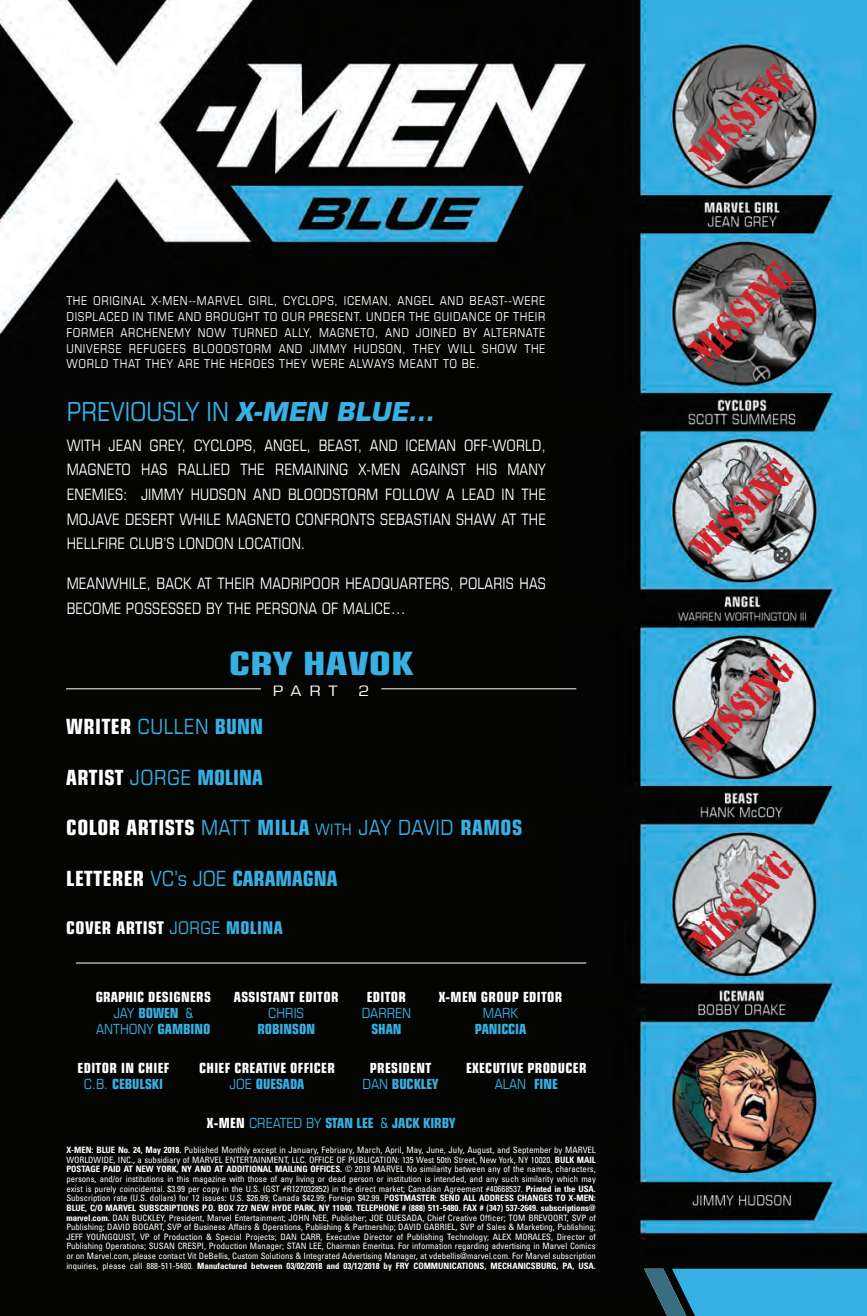
<style>
.page{position:relative;width:867px;height:1316px;background:#fff}
.page>*{position:absolute;margin:0;border:0;box-sizing:border-box;transform-origin:0 0}
.t1{font:44.62px "Rubber Stamp Std";color:#d1232a;scale:.67 1}
.t2{font:700 condensed 32.2px "Eurostile LT Pro";color:#38b0e4;scale:1.33 1}
.t3{font:condensed 26.25px "Eurostile LT Pro";color:#38b0e4}
.t4{font:700 condensed 21px "Eurostile LT Pro";letter-spacing:.025em;color:#fff}
.t5{font:700 condensed 21px "Eurostile LT Pro";color:#38b0e4}
.t6{font:700 condensed 21px "Eurostile LT Pro";letter-spacing:.005em;color:#fff}
.t7{font:700 condensed 17.5px "Eurostile LT Pro";letter-spacing:.025em;color:#fff}
.t8{font:condensed 15.75px/24.5px "Eurostile LT Pro";letter-spacing:.01em;color:#fff;text-align:justify;scale:.95 1}
.t9{font:condensed 14.35px "Eurostile LT Pro";color:#fff;scale:1.33 1}
.t10{font:700 condensed 14px/15.8px "Eurostile LT Pro";letter-spacing:.025em;color:#fff;text-align:center}
.t11{font:700 condensed 14px "Eurostile LT Pro";color:#38b0e4}
.t12{font:condensed 14px "Eurostile LT Pro";color:#38b0e4}
.t13{font:condensed 12.25px/15.8px "Eurostile LT Pro";letter-spacing:.05em;color:#fff;text-align:justify}
.t14{font:condensed 8.75px/9.6px "Univers LT Std";color:#fff;text-align:justify}
.s1{font-weight:700;font-style:italic;font-stretch:normal}
.s2{font-weight:400;color:#38b0e4}
.s3{color:#38b0e4}
.s4{font-weight:400;font-size:15.75px;color:#38b0e4}
.s5{color:#fff}
.s6{font-weight:400}
.s7{font-weight:700}
</style>
<div class="page">
<img style="left:0;top:0;width:866px;height:1315px">
<hr style="left:76px;top:962px;width:510px;height:1px;background:#fff">
<div style="left:686px;top:1268px;width:180px;height:47px;background:#38b0e4"></div>
<img style="left:644px;top:1268px;width:42px;height:47px">
<hr style="left:66px;top:688px;width:195px;height:1px;background:#fff">
<hr style="left:381px;top:688px;width:195px;height:1px;background:#fff">
<p class="t13" style="left:66px;top:293px;width:480px">THE ORIGINAL X-MEN--MARVEL GIRL, CYCLOPS, ICEMAN, ANGEL AND BEAST--WERE DISPLACED IN TIME AND BROUGHT TO OUR PRESENT. UNDER THE GUIDANCE OF THEIR FORMER ARCHENEMY NOW TURNED ALLY, MAGNETO, AND JOINED BY ALTERNATE UNIVERSE REFUGEES BLOODSTORM AND JIMMY HUDSON, THEY WILL SHOW THE WORLD THAT THEY ARE THE HEROES THEY WERE ALWAYS MEANT TO BE.</p>
<h3 class="t3" style="left:67px;top:396px;width:370px">PREVIOUSLY IN <span class="s1">X-MEN BLUE...</span></h3>
<p class="t8" style="left:67px;top:433px;width:506px">WITH JEAN GREY, CYCLOPS, ANGEL, BEAST, AND ICEMAN OFF-WORLD, MAGNETO HAS RALLIED THE REMAINING X-MEN AGAINST HIS MANY ENEMIES: JIMMY HUDSON AND BLOODSTORM FOLLOW A LEAD IN THE MOJAVE DESERT WHILE MAGNETO CONFRONTS SEBASTIAN SHAW AT THE HELLFIRE CLUB’S LONDON LOCATION.</p>
<h3 class="t8" style="left:67px;top:571px;width:506px">MEANWHILE, BACK AT THEIR MADRIPOOR HEADQUARTERS, POLARIS HAS<br>BECOME POSSESSED BY THE PERSONA OF MALICE…</h3>
<h2 class="t2" style="left:229px;top:643px;width:140px">CRY HAVOK</h2>
<h3 class="t9" style="left:273px;top:682px;width:50px">PART</h3>
<h3 class="t9" style="left:358px;top:682px;width:10px">2</h3>
<h3 class="t4" style="left:66px;top:714px;width:198px">WRITER <span class="s2">CULLEN</span> <span class="s3">BUNN</span></h3>
<h3 class="t6" style="left:66px;top:764px;width:198px">ARTIST <span class="s2">JORGE</span> <span class="s3">MOLINA</span></h3>
<h3 class="t4" style="left:66px;top:815px;width:457px">COLOR ARTISTS <span class="s2">MATT</span> <span class="s3">MILLA</span> <span class="s4">WITH</span> <span class="s2">JAY DAVID</span> <span class="s3">RAMOS</span></h3>
<h3 class="t5" style="left:66px;top:865px;width:273px"><span class="s5">LETTERER</span> <span class="s6">VC’s JOE</span> CARAMAGNA</h3>
<h3 class="t7" style="left:66px;top:916px;width:218px">COVER ARTIST <span class="s2">JORGE</span> <span class="s3">MOLINA</span></h3>
<h3 class="t10" style="left:96px;top:989px;width:117px">GRAPHIC DESIGNERS<br><span class="s2">JAY</span> <span class="s3">BOWEN</span> <span class="s2">&amp;<br>ANTHONY</span> <span class="s3">GAMBINO</span></h3>
<h3 class="t10" style="left:234px;top:989px;width:106px">ASSISTANT EDITOR</h3>
<h3 class="t12" style="left:268px;top:1004px;width:37px">CHRIS</h3>
<h3 class="t11" style="left:257px;top:1020px;width:59px">ROBINSON</h3>
<h3 class="t10" style="left:367px;top:988px;width:41px">EDITOR</h3>
<h3 class="t12" style="left:361px;top:1004px;width:51px">DARREN</h3>
<h3 class="t11" style="left:371px;top:1019px;width:32px">SHAN</h3>
<h3 class="t10" style="left:438px;top:989px;width:125px">X-MEN GROUP EDITOR</h3>
<h3 class="t12" style="left:482px;top:1004px;width:37px">MARK</h3>
<h3 class="t11" style="left:474px;top:1020px;width:53px">PANICCIA</h3>
<h3 class="t10" style="left:78px;top:1059px;width:93px">EDITOR IN CHIEF<br><span class="s2">C.B.</span> <span class="s3">CEBULSKI</span></h3>
<h3 class="t10" style="left:199px;top:1059px;width:137px">CHIEF CREATIVE OFFICER<br><span class="s2">JOE</span> <span class="s3">QUESADA</span></h3>
<h3 class="t10" style="left:362px;top:1059px;width:77px">PRESIDENT<br><span class="s2">DAN</span> <span class="s3">BUCKLEY</span></h3>
<h3 class="t10" style="left:466px;top:1059px;width:122px">EXECUTIVE PRODUCER<br><span class="s2">ALAN</span> <span class="s3">FINE</span></h3>
<h3 class="t11" style="left:207px;top:1114px;width:250px"><span class="s5">X-MEN</span> <span class="s6">CREATED BY</span> STAN LEE <span class="s6">&amp;</span> JACK KIRBY</h3>
<p class="t14" style="left:66px;top:1144px;width:531px"><span class="s7">X-MEN: BLUE No. 24, May 2018.</span> Published Monthly except in January, February, March, April, May, June, July, August, and September by MARVEL WORLDWIDE, INC., a subsidiary of MARVEL ENTERTAINMENT, LLC. OFFICE OF PUBLICATION: 135 West 50th Street, New York, NY 10020. <span class="s7">BULK MAIL POSTAGE PAID AT NEW YORK, NY AND AT ADDITIONAL MAILING OFFICES.</span> © 2018 MARVEL No similarity between any of the names, characters, persons, and/or institutions in this magazine with those of any living or dead person or institution is intended, and any such similarity which may exist is purely coincidental. $3.99 per copy in the U.S. (GST #R127032852) in the direct market; Canadian Agreement #40668537. <span class="s7">Printed in the USA.<br></span>Subscription rate (U.S. dollars) for 12 issues: U.S. $26.99; Canada $42.99; Foreign $42.99. P<span class="s7">OSTMASTER: SEND ALL ADDRESS CHANGES TO X-MEN:<br>BLUE, C/O MARVEL SUBSCRIPTIONS P.O. BOX 727 NEW HYDE PARK, NY 11040. TELEPHONE # (888) 511-5480. FAX # (347) 537-2649. subscriptions@ marvel.com.</span> DAN BUCKLEY, President, Marvel Entertainment; JOHN NEE, Publisher; JOE QUESADA, Chief Creative Officer; TOM BREVOORT, SVP of Publishing; DAVID BOGART, SVP of Business Affairs &amp; Operations, Publishing &amp; Partnership; DAVID GABRIEL, SVP of Sales &amp; Marketing, Publishing; JEFF YOUNGQUIST, VP of Production &amp; Special Projects; DAN CARR, Executive Director of Publishing Technology; ALEX MORALES, Director of Publishing Operations; SUSAN CRESPI, Production Manager; STAN LEE, Chairman Emeritus. For information regarding advertising in Marvel Comics or on Marvel.com, please contact Vit DeBellis, Custom Solutions &amp; Integrated Advertising Manager, at vdebellis@marvel.com. For Marvel subscription inquiries, please call 888-511-5480. <span class="s7">Manufactured between 03/02/2018 and 03/12/2018 by FRY COMMUNICATIONS, MECHANICSBURG, PA, USA.</span></p>
<h1 class="t1" style="left:679px;top:143px;width:188px;rotate:-45deg">MISSING</h1>
<h1 class="t1" style="left:679px;top:339px;width:188px;rotate:-45deg">MISSING</h1>
<h1 class="t1" style="left:679px;top:536px;width:188px;rotate:-45deg">MISSING</h1>
<h1 class="t1" style="left:679px;top:732px;width:188px;rotate:-45deg">MISSING</h1>
<h1 class="t1" style="left:679px;top:929px;width:188px;rotate:-45deg">MISSING</h1>
</div>
